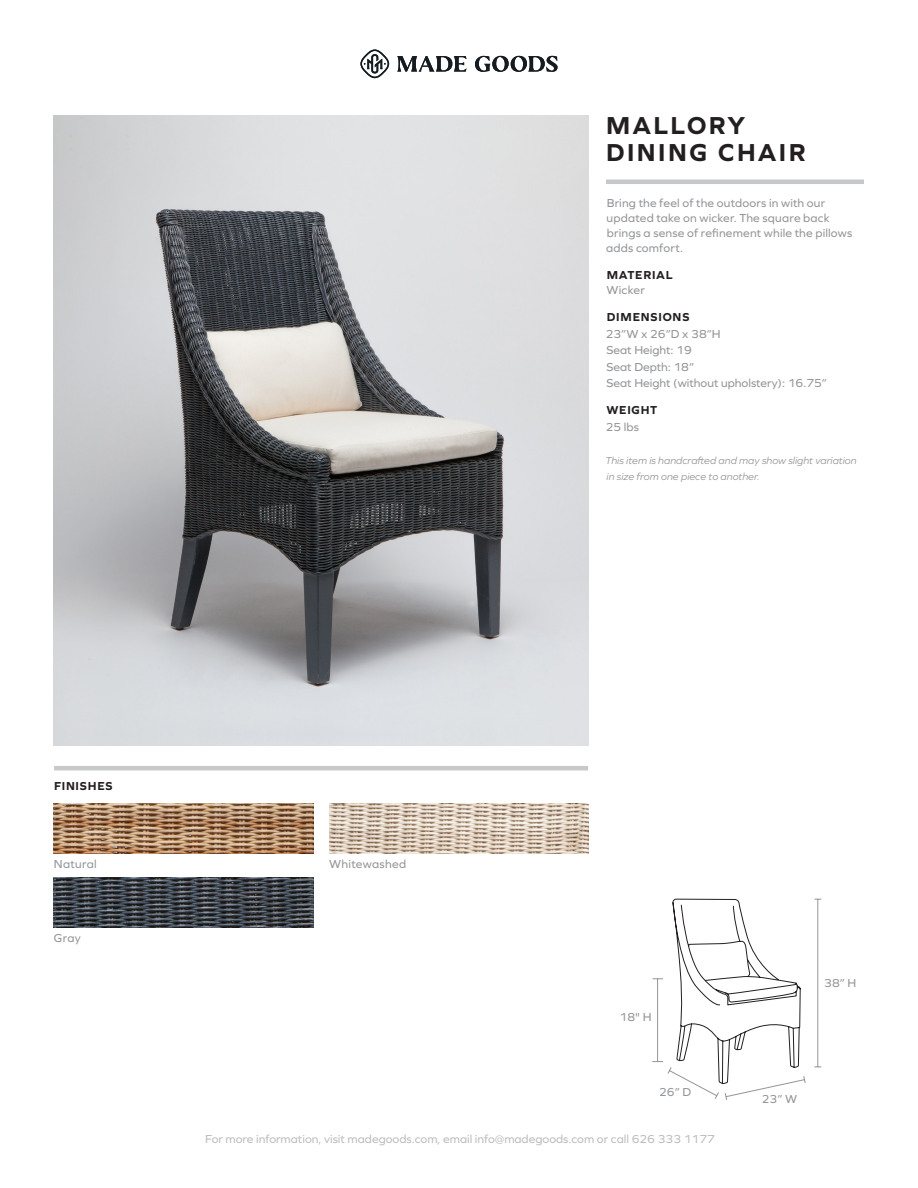
<style>
.page{position:relative;width:918px;height:1188px;background:#fff}
.page>*{position:absolute;margin:0;border:0;box-sizing:border-box;transform-origin:0 0}
.t1{font:700 25.5px "Graphie";letter-spacing:.095em;color:#231f20}
.t2{font:12px/15px "Graphie";letter-spacing:.01em;color:#939598}
.t3{font:12px "Graphie";color:#bcbdc0}
.t4{font:700 12px "Graphie";letter-spacing:.065em;color:#231f20}
.t5{font:italic 10.5px/16.5px "Graphie";color:#939598}
</style>
<div class="page">
<hr style="left:606px;top:180px;width:258px;height:4px;background:#c7c8ca">
<svg style="left:397px;top:56px;width:161px;height:16px"></svg>
<svg style="left:360px;top:50px;width:29px;height:28px"></svg>
<hr style="left:54px;top:766px;width:534px;height:4px;background:#c7c8ca">
<img style="left:54px;top:143px;width:534px;height:570px">
<img style="left:54px;top:804px;width:260px;height:50px">
<img style="left:54px;top:878px;width:260px;height:49px">
<img style="left:329px;top:804px;width:260px;height:50px">
<hr style="left:817px;top:899px;width:1px;height:168px;background:#939598">
<div style="left:54px;top:734px;width:534px;height:11px;background:#dfe2e5"></div>
<svg style="left:652px;top:898px;width:154px;height:202px"></svg>
<p class="t1" style="left:606px;top:110px;width:141px">MALLORY</p>
<p class="t1" style="left:606px;top:137px;width:201px">DINING CHAIR</p>
<p class="t2" style="left:606px;top:195px;width:248px">Bring the feel of the outdoors in with our updated take on wicker. The square back brings a sense of refinement while the pillows adds comfort.</p>
<p class="t4" style="left:607px;top:268px;width:67px">MATERIAL</p>
<p class="t2" style="left:606px;top:282px;width:40px">Wicker</p>
<p class="t4" style="left:607px;top:310px;width:84px">DIMENSIONS</p>
<p class="t2" style="left:606px;top:326px;width:117px">23”W x 26”D x 38”H</p>
<p class="t2" style="left:607px;top:342px;width:87px">Seat Height: 19</p>
<p class="t2" style="left:607px;top:359px;width:89px">Seat Depth: 18”</p>
<p class="t2" style="left:607px;top:375px;width:222px">Seat Height (without upholstery): 16.75”</p>
<p class="t4" style="left:606px;top:403px;width:52px">WEIGHT</p>
<p class="t2" style="left:606px;top:419px;width:35px">25 lbs</p>
<p class="t5" style="left:605px;top:452px;width:253px">This item is handcrafted and may show slight variation in size from one piece to another.</p>
<p class="t4" style="left:54px;top:779px;width:60px">FINISHES</p>
<p class="t2" style="left:54px;top:856px;width:44px">Natural</p>
<p class="t2" style="left:54px;top:930px;width:28px">Gray</p>
<p class="t2" style="left:329px;top:856px;width:79px">Whitewashed</p>
<p class="t2" style="left:620px;top:1010px;width:33px">18" H</p>
<p class="t2" style="left:659px;top:1084px;width:34px">26” D</p>
<p class="t3" style="left:205px;top:1132px;width:511px">For more information, visit madegoods.com, email info@madegoods.com or call 626 333 1177</p>
<p class="t2" style="left:824px;top:976px;width:34px">38” H</p>
<p class="t2" style="left:762px;top:1092px;width:37px">23” W</p>
</div>
